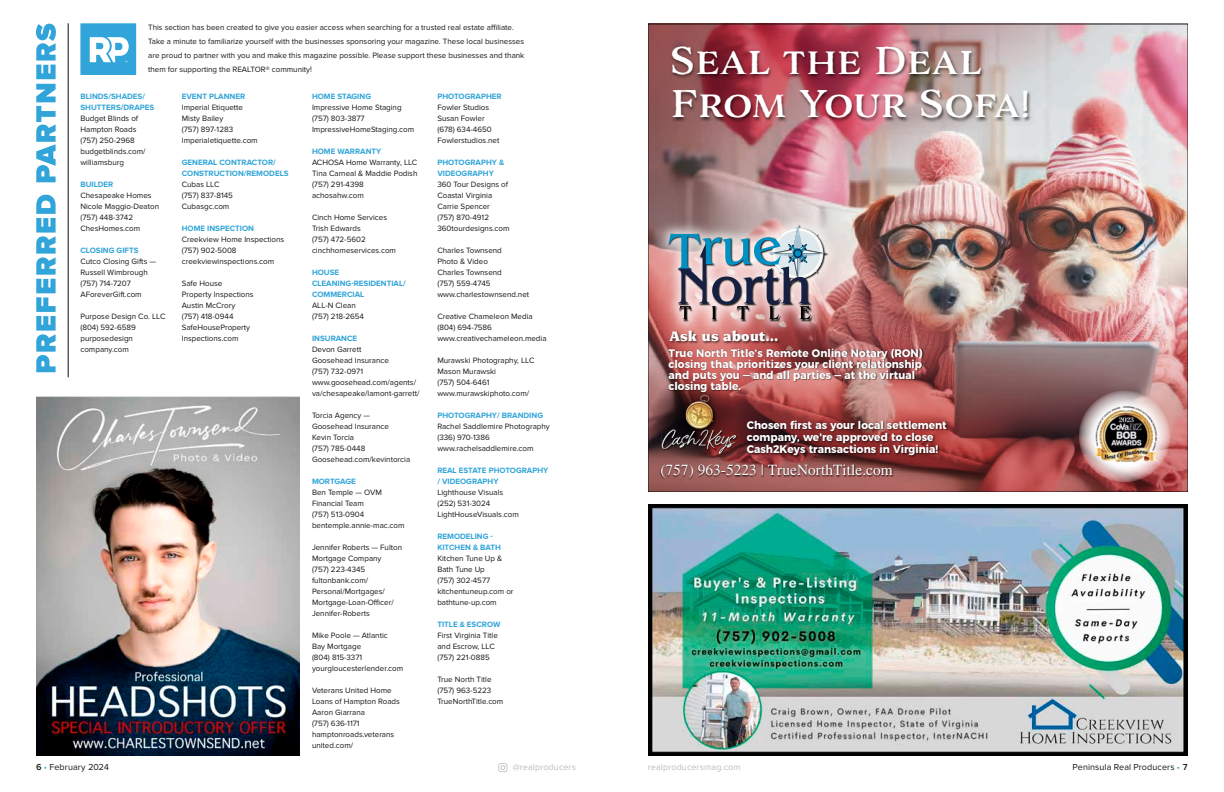
<style>
.page{position:relative;width:1224px;height:792px;background:#fff}
.page>*{position:absolute;margin:0;border:0;box-sizing:border-box;transform-origin:0 0}
.t1{font:36px/43.2px "Adorn Serif";letter-spacing:-.02em;color:#fff}
.t2{font:15.5px "Times";color:#fff}
.t3{font:900 14.7px "Novarese";color:#fff;scale:.96 1}
.t4{font:700 11px/11px "Montserrat";color:#fff;scale:.96 1}
.t5{font:9px "Proxima Nova";letter-spacing:.01em;color:#171713}
.t6{font:9px "Proxima Nova";letter-spacing:.01em;color:#bbbcbc}
.t7{font:8px/11px "Proxima Nova";color:#171713}
.t8{font:700 8px/11px "Proxima Nova";color:#31a5d9}
.s1{font-weight:600}
.s2{color:#31a5d9}
</style>
<div class="page">
<svg style="left:498px;top:763px;width:9px;height:9px"></svg>
<hr style="left:68px;top:23px;width:1px;height:354px;background:#060f10">
<svg style="left:36px;top:24px;width:20px;height:348px"></svg>
<svg style="left:80px;top:23px;width:56px;height:52px"></svg>
<img style="left:1112px;top:26px;width:74px;height:285px">
<img style="left:648px;top:311px;width:540px;height:181px">
<img style="left:648px;top:24px;width:464px;height:371px">
<img style="left:659px;top:461px;width:86px;height:20px">
<svg style="left:1079px;top:390px;width:92px;height:92px"></svg>
<img style="left:1089px;top:396px;width:77px;height:76px">
<img style="left:745px;top:418px;width:209px;height:74px">
<img style="left:678px;top:405px;width:45px;height:21px">
<img style="left:682px;top:405px;width:34px;height:21px">
<img style="left:660px;top:426px;width:79px;height:31px">
<img style="left:662px;top:429px;width:74px;height:25px">
<img style="left:668px;top:347px;width:270px;height:58px">
<img style="left:651px;top:208px;width:194px;height:130px">
<img style="left:664px;top:220px;width:169px;height:105px">
<img style="left:667px;top:223px;width:162px;height:99px">
<img style="left:668px;top:226px;width:154px;height:93px">
<img style="left:667px;top:326px;width:116px;height:23px">
<img style="left:667px;top:42px;width:368px;height:92px">
<img style="left:648px;top:504px;width:540px;height:252px">
<img style="left:36px;top:396px;width:263px;height:360px">
<p class="t7" style="left:148px;top:20px;width:378px;line-height:14px">This section has been created to give you easier access when searching for a trusted real estate affiliate.<br>Take a minute to familiarize yourself with the businesses sponsoring your magazine. These local businesses are proud to partner with you and make this magazine possible. Please support these businesses and thank them for supporting the REALTOR® community!</p>
<p class="t8" style="left:80px;top:91px;width:75px">BLINDS/SHADES/<br>SHUTTERS/DRAPES</p>
<p class="t7" style="left:80px;top:113px;width:67px">Budget Blinds of<br>Hampton Roads (757) 250-2968 budgetblinds.com/ williamsburg</p>
<p class="t8" style="left:80px;top:179px;width:35px">BUILDER</p>
<p class="t7" style="left:80px;top:190px;width:80px">Chesapeake Homes<br>Nicole Maggio-Deaton (757) 448-3742<br>ChesHomes.com</p>
<p class="t8" style="left:80px;top:245px;width:60px">CLOSING GIFTS</p>
<p class="t7" style="left:80px;top:256px;width:77px">Cutco Closing Gifts —<br>Russell Wimbrough (757) 714-7207<br>AForeverGift.com</p>
<p class="t7" style="left:80px;top:311px;width:86px">Purpose Design Co. LLC (804) 592-6589 purposedesign company.com</p>
<p class="t8" style="left:312px;top:91px;width:61px">HOME STAGING</p>
<p class="t7" style="left:312px;top:102px;width:104px">Impressive Home Staging (757) 803-3877<br>ImpressiveHomeStaging.com</p>
<p class="t8" style="left:312px;top:146px;width:71px">HOME WARRANTY</p>
<p class="t7" style="left:312px;top:157px;width:107px">ACHOSA Home Warranty, LLC<br>Tina Carneal &amp; Maddie Podish (757) 291-4398 achosahw.com</p>
<p class="t7" style="left:312px;top:212px;width:86px">Cinch Home Services<br>Trish Edwards<br>(757) 472-5602 cinchhomeservices.com</p>
<p class="t8" style="left:312px;top:267px;width:95px">HOUSE<br>CLEANING-RESIDENTIAL/<br>COMMERCIAL</p>
<p class="t7" style="left:312px;top:300px;width:54px">ALL-N Clean (757) 218-2654</p>
<p class="t8" style="left:312px;top:333px;width:47px">INSURANCE</p>
<p class="t7" style="left:312px;top:344px;width:109px">Devon Garrett<br>Goosehead Insurance<br>(757) 732-0971 www.goosehead.com/agents/ va/chesapeake/lamont-garrett/</p>
<p class="t7" style="left:312px;top:410px;width:100px">Torcia Agency —<br>Goosehead Insurance<br>Kevin Torcia<br>(757) 785-0448<br>Goosehead.com/kevintorcia</p>
<p class="t8" style="left:312px;top:476px;width:45px">MORTGAGE</p>
<p class="t7" style="left:312px;top:487px;width:94px">Ben Temple — OVM<br>Financial Team<br>(757) 513-0904 bentemple.annie-mac.com</p>
<p class="t7" style="left:312px;top:542px;width:92px">Jennifer Roberts — Fulton<br>Mortgage Company<br>(757) 223-4345 fultonbank.com/<br>Personal/Mortgages/<br>Mortgage-Loan-Officer/<br>Jennifer-Roberts</p>
<p class="t7" style="left:312px;top:630px;width:93px">Mike Poole — Atlantic<br>Bay Mortgage<br>(804) 815-3371 yourgloucesterlender.com</p>
<p class="t7" style="left:312px;top:685px;width:89px">Veterans United Home<br>Loans of Hampton Roads<br>Aaron Giarrana<br>(757) 636-1171 hamptonroads.veterans united.com/</p>
<p class="t8" style="left:437px;top:91px;width:66px">PHOTOGRAPHER</p>
<p class="t7" style="left:437px;top:102px;width:64px">Fowler Studios<br>Susan Fowler (678) 634-4650<br>Fowlerstudios.net</p>
<p class="t8" style="left:437px;top:157px;width:68px">PHOTOGRAPHY &amp;<br>VIDEOGRAPHY</p>
<p class="t7" style="left:437px;top:179px;width:74px">360 Tour Designs of<br>Coastal Virginia<br>Carrie Spencer<br>(757) 870-4912<br>360tourdesigns.com</p>
<p class="t7" style="left:437px;top:245px;width:93px">Charles Townsend<br>Photo &amp; Video<br>Charles Townsend<br>(757) 559-4745 www.charlestownsend.net</p>
<p class="t7" style="left:437px;top:311px;width:111px">Creative Chameleon Media (804) 694-7586 www.creativechameleon.media</p>
<p class="t7" style="left:437px;top:355px;width:99px">Murawski Photography, LLC<br>Mason Murawski<br>(757) 504-6461 www.murawskiphoto.com/</p>
<p class="t8" style="left:437px;top:410px;width:107px">PHOTOGRAPHY/ BRANDING</p>
<p class="t7" style="left:437px;top:421px;width:114px">Rachel Saddlemire Photography (336) 970-1386 www.rachelsaddlemire.com</p>
<p class="t8" style="left:437px;top:465px;width:113px">REAL ESTATE PHOTOGRAPHY / VIDEOGRAPHY</p>
<p class="t7" style="left:437px;top:487px;width:83px">Lighthouse Visuals (252) 531-3024<br>LightHouseVisuals.com</p>
<p class="t8" style="left:437px;top:531px;width:65px">REMODELING -<br>KITCHEN &amp; BATH</p>
<p class="t7" style="left:437px;top:553px;width:78px">Kitchen Tune Up &amp;<br>Bath Tune Up<br>(757) 302-4577 kitchentuneup.com or bathtune-up.com</p>
<p class="t8" style="left:437px;top:619px;width:64px">TITLE &amp; ESCROW</p>
<p class="t7" style="left:437px;top:630px;width:62px">First Virginia Title and Escrow, LLC (757) 221-0885</p>
<p class="t7" style="left:437px;top:674px;width:67px">True North Title (757) 963-5223<br>TrueNorthTitle.com</p>
<p class="t8" style="left:182px;top:91px;width:65px">EVENT PLANNER</p>
<p class="t7" style="left:182px;top:102px;width:77px">Imperial Etiquette<br>Misty Bailey<br>(757) 897-1283<br>Imperialetiquette.com</p>
<p class="t8" style="left:182px;top:157px;width:108px">GENERAL CONTRACTOR/<br>CONSTRUCTION/REMODELS</p>
<p class="t7" style="left:182px;top:179px;width:53px">Cubas LLC (757) 837-8145<br>Cubasgc.com</p>
<p class="t8" style="left:182px;top:223px;width:74px">HOME INSPECTION</p>
<p class="t7" style="left:182px;top:234px;width:104px">Creekview Home Inspections (757) 902-5008 creekviewinspections.com</p>
<p class="t7" style="left:182px;top:278px;width:73px">Safe House<br>Property Inspections<br>Austin McCrory (757) 418-0944<br>SafeHouseProperty<br>Inspections.com</p>
<h1 class="t1" style="left:670px;top:39px;width:361px">Seal the Deal<br>From Your Sofa!</h1>
<h3 class="t3" style="left:670px;top:328px;width:114px">Ask us about...</h3>
<h3 class="t4" style="left:669px;top:347px;width:266px">True North Title’s Remote Online Notary (RON) closing that prioritizes your client relationship and puts you — and all parties — at the virtual closing table.</h3>
<h3 class="t4" style="left:747px;top:418px;width:210px;line-height:12px">Chosen first as your local settlement company, we're approved to close<br>Cash2Keys transactions in Virginia!</h3>
<h2 class="t2" style="left:660px;top:461px;width:234px">(757) 963-5223 | TrueNorthTitle.com</h2>
<p class="t5" style="left:36px;top:762px;width:75px"><span class="s1">6</span> <span class="s2">•</span> February 2024</p>
<p class="t6" style="left:513px;top:762px;width:65px">@realproducers</p>
<p class="t6" style="left:648px;top:762px;width:94px">realproducersmag.com</p>
<p class="t5" style="left:1073px;top:762px;width:117px">Peninsula Real Producers <span class="s2">•</span> <span class="s1">7</span></p>
</div>
